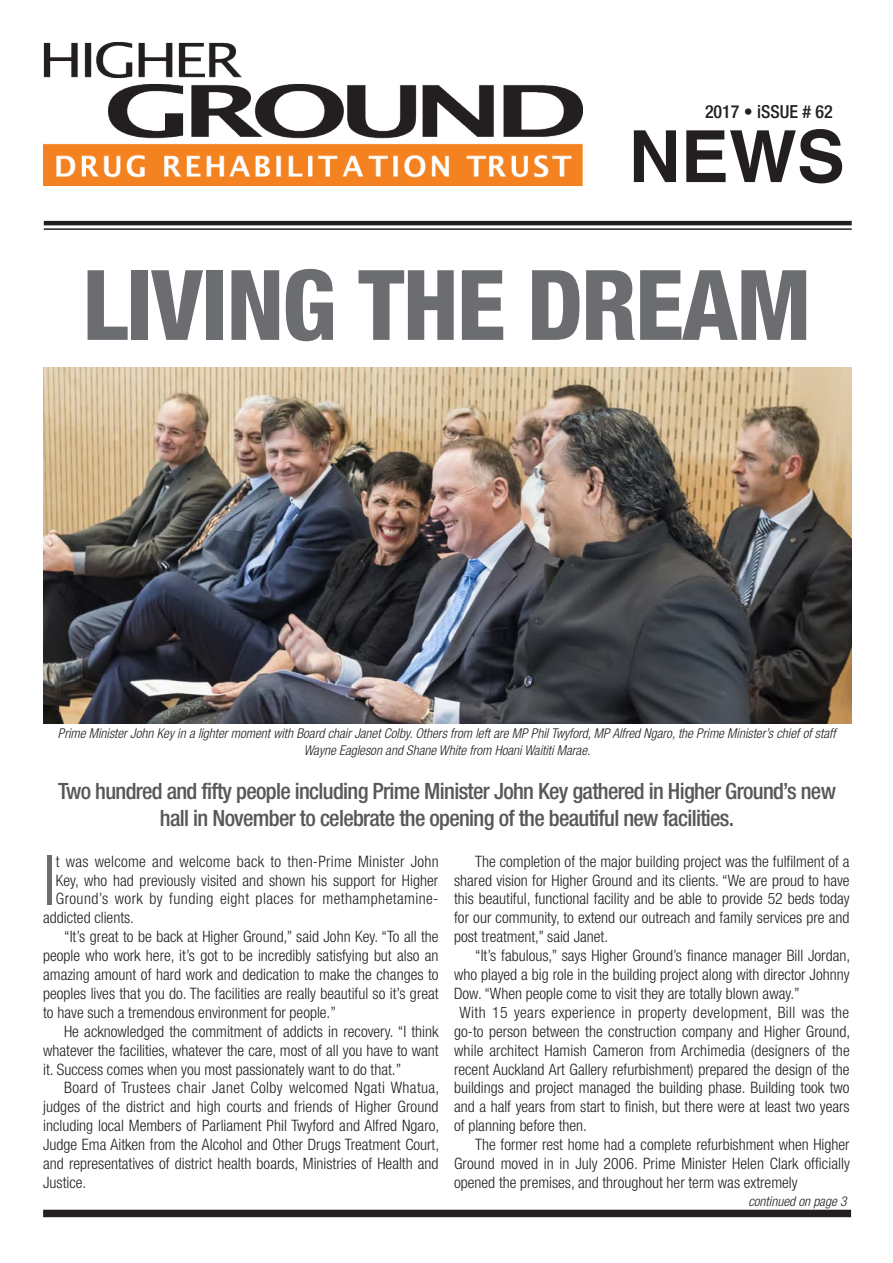
<style>
.page{position:relative;width:893px;height:1263px;background:#fff}
.page>*{position:absolute;margin:0;border:0;box-sizing:border-box;transform-origin:0 0}
.t1{font:800 condensed 97.5px "Helvetica Neue";letter-spacing:-.02em;color:#6c6d70}
.t2{font:700 72px "Helvetica";color:#231f20}
.t3{font:300 condensed 68.7px "Helvetica Neue";color:#6c6d70}
.t4{font:500 condensed 22.5px/27px "Helvetica Neue";letter-spacing:-.03em;color:#57585a;text-align:center}
.t5{font:500 condensed 18px "Helvetica Neue";color:#231f20}
.t6{font:300 condensed 15.75px/18.9px "Helvetica Neue";color:#231f20;text-align:justify}
.t7{font:300 condensed 15.75px "Helvetica Neue";letter-spacing:.025em;color:#231f20}
.t8{font:italic 300 condensed 13.5px/16.2px "Helvetica Neue";color:#231f20;text-align:center}
</style>
<div class="page">
<img style="left:44px;top:43px;width:538px;height:142px">
<hr style="left:44px;top:221px;width:808px;height:4px;background:#231f20">
<hr style="left:44px;top:228px;width:808px;height:2px;background:#231f20">
<div style="left:43px;top:1210px;width:808px;height:7px;background:#231f20"></div>
<img style="left:43px;top:367px;width:808px;height:356px">
<p class="t5" style="left:705px;top:101px;width:129px">2017 • iSSUE # 62</p>
<h2 class="t2" style="left:629px;top:113px;width:217px">NEWS</h2>
<h1 class="t1" style="left:82px;top:245px;width:731px">LIVING THE DREAM</h1>
<p class="t8" style="left:58px;top:725px;width:779px">Prime Minister John Key in a lighter moment with Board chair Janet Colby. Others from left are MP Phil Twyford, MP Alfred Ngaro, the Prime Minister’s chief of staff<br>Wayne Eagleson and Shane White from Hoani Waititi Marae.</p>
<h3 class="t4" style="left:58px;top:778px;width:779px">Two hundred and fifty people including Prime Minister John Key gathered in Higher Ground’s new hall in November to celebrate the opening of the beautiful new facilities.</h3>
<h3 class="t3" style="left:43px;top:841px;width:14px">I</h3>
<p class="t6" style="left:56px;top:851px;width:384px">t was welcome and welcome back to then-Prime Minister John</p>
<p class="t6" style="left:56px;top:870px;width:384px">Key, who had previously visited and shown his support for Higher</p>
<p class="t7" style="left:56px;top:890px;width:384px">Ground’s work by funding eight places for methamphetamine-</p>
<p class="t6" style="left:43px;top:908px;width:92px">addicted clients.</p>
<p class="t6" style="left:64px;top:927px;width:376px">“It’s great to be back at Higher Ground,” said John Key. “To all the</p>
<p class="t6" style="left:43px;top:946px;width:397px">people who work here, it’s got to be incredibly satisfying but also an</p>
<p class="t6" style="left:43px;top:965px;width:397px">amazing amount of hard work and dedication to make the changes to</p>
<p class="t6" style="left:43px;top:984px;width:397px">peoples lives that you do. The facilities are really beautiful so it’s great</p>
<p class="t6" style="left:43px;top:1003px;width:294px">to have such a tremendous environment for people.”</p>
<p class="t6" style="left:64px;top:1021px;width:376px">He acknowledged the commitment of addicts in recovery. “I think</p>
<p class="t6" style="left:43px;top:1040px;width:397px">whatever the facilities, whatever the care, most of all you have to want</p>
<p class="t6" style="left:43px;top:1059px;width:360px">it. Success comes when you most passionately want to do that.”</p>
<p class="t7" style="left:64px;top:1079px;width:377px">Board of Trustees chair Janet Colby welcomed Ngati Whatua,</p>
<p class="t6" style="left:43px;top:1097px;width:397px">judges of the district and high courts and friends of Higher Ground</p>
<p class="t6" style="left:43px;top:1116px;width:398px">including local Members of Parliament Phil Twyford and Alfred Ngaro,</p>
<p class="t6" style="left:43px;top:1135px;width:398px">Judge Ema Aitken from the Alcohol and Other Drugs Treatment Court,</p>
<p class="t6" style="left:43px;top:1154px;width:397px">and representatives of district health boards, Ministries of Health and</p>
<p class="t6" style="left:43px;top:1173px;width:45px">Justice.</p>
<p class="t6" style="left:454px;top:851px;width:397px;text-indent:21px">The completion of the major building project was the fulfilment of a shared vision for Higher Ground and its clients. “We are proud to have this beautiful, functional facility and be able to provide 52 beds today for our community, to extend our outreach and family services pre and post treatment,” said Janet.</p>
<p class="t6" style="left:475px;top:946px;width:377px">“It’s fabulous,” says Higher Ground’s finance manager Bill Jordan,</p>
<p class="t6" style="left:454px;top:965px;width:397px">who played a big role in the building project along with director Johnny</p>
<p class="t6" style="left:454px;top:984px;width:347px">Dow. “When people come to visit they are totally blown away.”</p>
<p class="t7" style="left:460px;top:1003px;width:391px">With 15 years experience in property development, Bill was the</p>
<p class="t6" style="left:454px;top:1021px;width:398px">go-to person between the construction company and Higher Ground,</p>
<p class="t6" style="left:454px;top:1040px;width:397px">while architect Hamish Cameron from Archimedia (designers of the</p>
<p class="t6" style="left:454px;top:1059px;width:397px">recent Auckland Art Gallery refurbishment) prepared the design of the</p>
<p class="t6" style="left:454px;top:1078px;width:397px">buildings and project managed the building phase. Building took two</p>
<p class="t6" style="left:454px;top:1097px;width:397px">and a half years from start to finish, but there were at least two years</p>
<p class="t6" style="left:454px;top:1116px;width:134px">of planning before then.</p>
<p class="t6" style="left:475px;top:1135px;width:376px">The former rest home had a complete refurbishment when Higher</p>
<p class="t6" style="left:454px;top:1154px;width:397px">Ground moved in in July 2006. Prime Minister Helen Clark officially</p>
<p class="t6" style="left:454px;top:1173px;width:345px">opened the premises, and throughout her term was extremely</p>
<p class="t8" style="left:748px;top:1193px;width:100px">continued on page 3</p>
</div>
